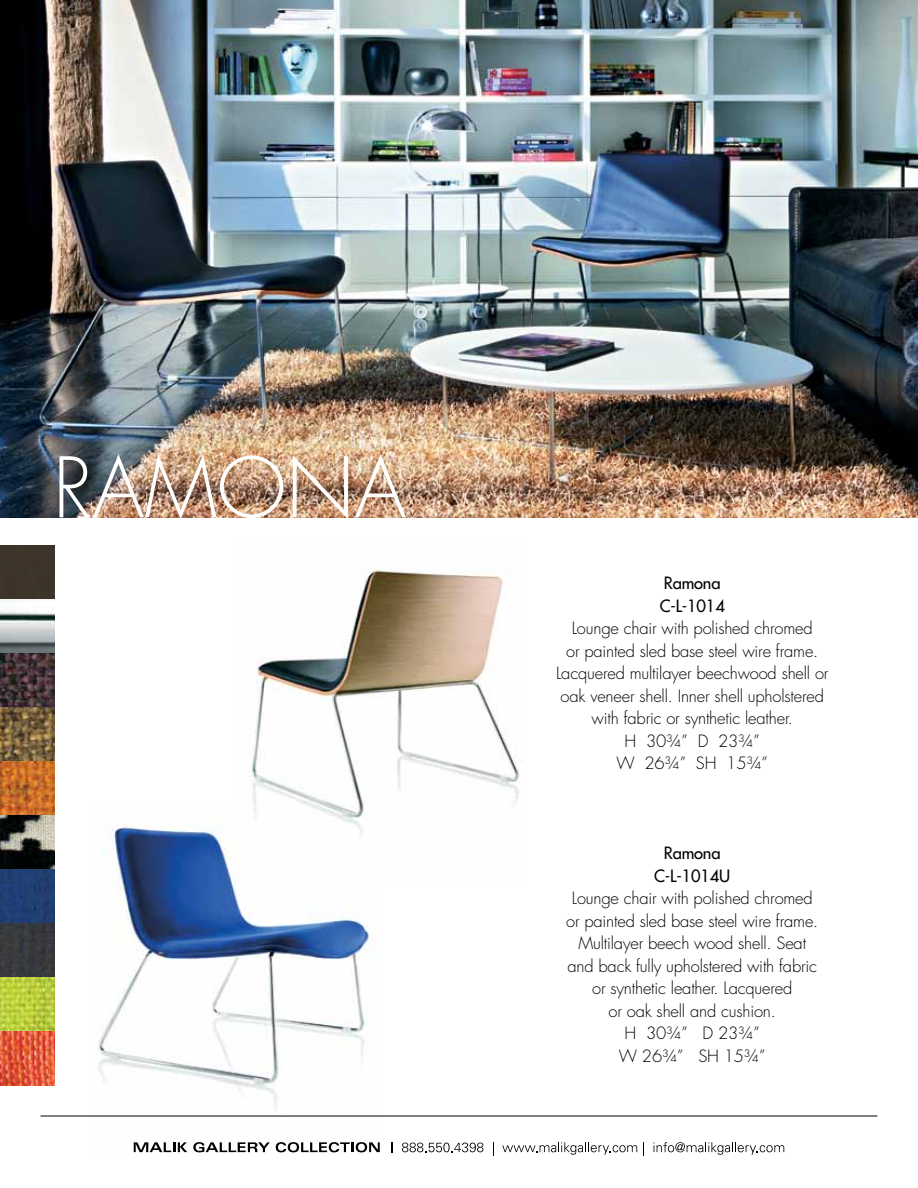
<style>
.page{position:relative;width:918px;height:1188px;background:#fff}
.page>*{position:absolute;margin:0;border:0;box-sizing:border-box;transform-origin:0 0}
.t1{font:300 81px "Futura";color:#fff}
.t2{font:300 16.5px/22.5px "Futura";letter-spacing:-.01em;color:#000;text-align:center}
.t3{font:16.5px/22.5px "Futura";letter-spacing:-.01em;color:#000}
</style>
<div class="page">
<img style="left:88px;top:820px;width:289px;height:296px">
<svg style="left:134px;top:1142px;width:53px;height:10px"></svg>
<svg style="left:193px;top:1142px;width:77px;height:10px"></svg>
<svg style="left:276px;top:1142px;width:104px;height:10px"></svg>
<svg style="left:402px;top:1143px;width:81px;height:9px"></svg>
<svg style="left:493px;top:1142px;width:1px;height:14px"></svg>
<svg style="left:502px;top:1142px;width:135px;height:13px"></svg>
<svg style="left:643px;top:1142px;width:1px;height:14px"></svg>
<svg style="left:654px;top:1142px;width:130px;height:13px"></svg>
<hr style="left:40px;top:1116px;width:838px;height:1px;background:#000">
<img style="left:0;top:0;width:918px;height:517px">
<img style="left:0;top:546px;width:54px;height:540px">
<img style="left:240px;top:569px;width:280px;height:317px">
<h1 class="t1" style="left:53px;top:439px;width:355px">RAMONA</h1>
<p class="t3" style="left:660px;top:572px;width:67px">Ramona<br>C-L-1014</p>
<p class="t2" style="left:556px;top:617px;width:274px">Lounge chair with polished chromed<br>or painted sled base steel wire frame.<br>Lacquered multilayer beechwood shell or oak veneer shell. Inner shell upholstered with fabric or synthetic leather.<br>H 30¾” D 23¾”<br>W 26¾” SH 15¾”</p>
<p class="t3" style="left:654px;top:842px;width:78px;text-align:center">Ramona<br>C-L-1014U</p>
<p class="t2" style="left:566px;top:887px;width:254px">Lounge chair with polished chromed or painted sled base steel wire frame.<br>Multilayer beech wood shell. Seat and back fully upholstered with fabric or synthetic leather. Lacquered<br>or oak shell and cushion.<br>H 30¾” D 23¾”<br>W 26¾” SH 15¾”</p>
</div>
